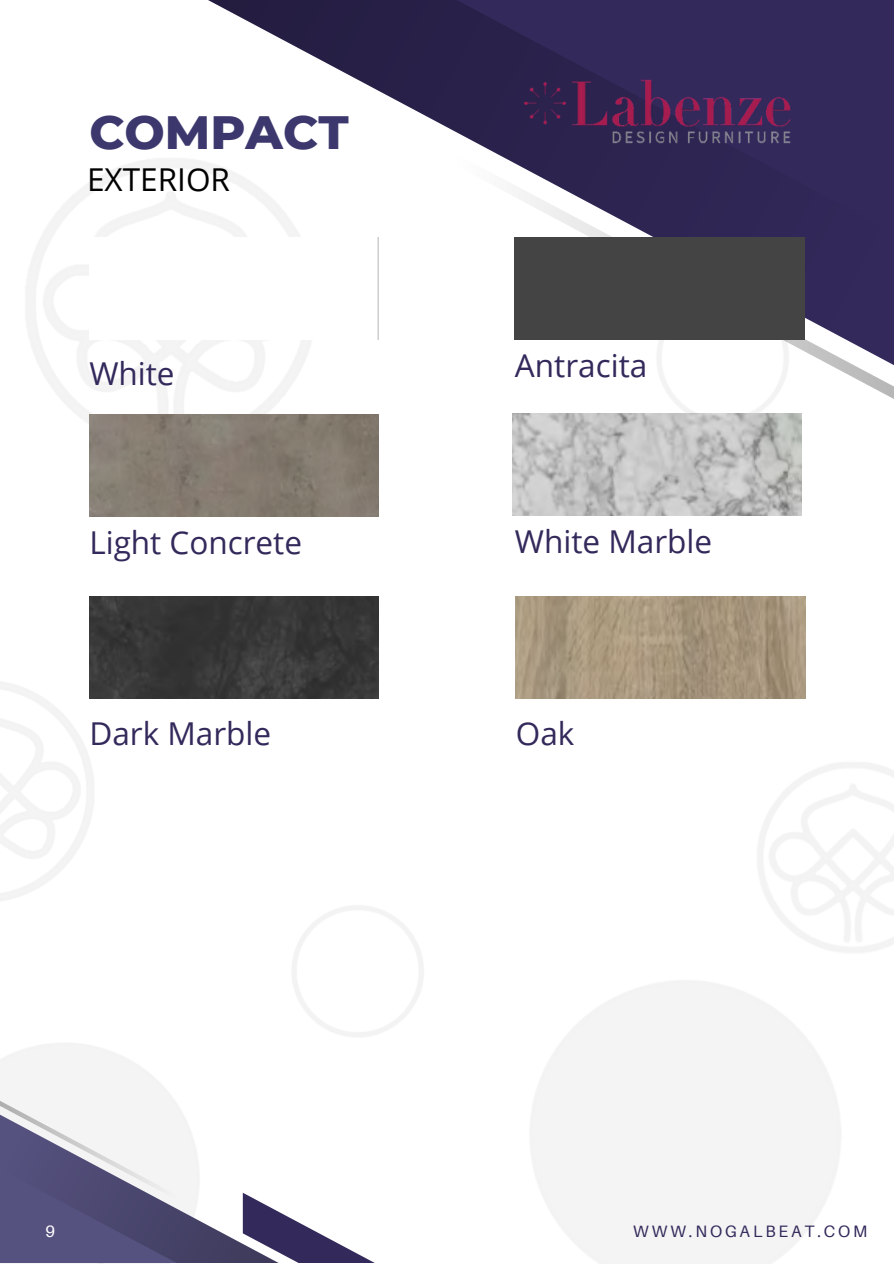
<style>
.page{position:relative;width:894px;height:1264px;background:#fff}
.page>*{position:absolute;margin:0;border:0;box-sizing:border-box;transform-origin:0 0}
.t1{font:800 47.7px "Montserrat";color:#3c386e}
.t2{font:31.5px "Open Sans";color:#33295b}
.t3{font:31.5px "Open Sans";color:#000}
.t4{font:16.5px "Aileron";letter-spacing:.17em;color:#33295b}
.t5{font:16.5px "Aileron";color:#fff}
</style>
<div class="page">
<img style="left:285px;top:619px;width:608px;height:644px">
<img style="left:26px;top:202px;width:776px;height:309px">
<img style="left:0;top:1043px;width:263px;height:220px">
<img style="left:0;top:682px;width:146px;height:219px">
<img style="left:217px;top:893px;width:258px;height:170px">
<svg style="left:457px;top:379px;width:436px;height:34px"></svg>
<svg style="left:208px;top:0;width:685px;height:379px"></svg>
<svg style="left:0;top:1094px;width:375px;height:168px"></svg>
<img style="left:515px;top:69px;width:290px;height:86px">
<img style="left:89px;top:237px;width:289px;height:102px">
<div style="left:515px;top:237px;width:289px;height:102px;background:#444"></div>
<img style="left:89px;top:414px;width:289px;height:102px">
<img style="left:89px;top:596px;width:289px;height:102px">
<img style="left:512px;top:413px;width:289px;height:102px">
<svg style="left:67px;top:0;width:293px;height:202px"></svg>
<svg style="left:67px;top:0;width:50px;height:148px"></svg>
<img style="left:515px;top:596px;width:290px;height:102px">
<p class="t1" style="left:89px;top:102px;width:261px">COMPACT</p>
<p class="t3" style="left:87px;top:157px;width:144px">EXTERIOR</p>
<p class="t2" style="left:89px;top:351px;width:87px">White</p>
<h3 class="t2" style="left:515px;top:343px;width:134px">Antracita</h3>
<p class="t2" style="left:89px;top:520px;width:214px">Light Concrete</p>
<h3 class="t2" style="left:515px;top:520px;width:199px">White Marble</h3>
<p class="t2" style="left:89px;top:711px;width:183px">Dark Marble</p>
<p class="t2" style="left:515px;top:711px;width:60px">Oak</p>
<p class="t5" style="left:46px;top:1221px;width:11px">9</p>
<p class="t4" style="left:633px;top:1221px;width:236px">WWW.NOGALBEAT.COM</p>
</div>
